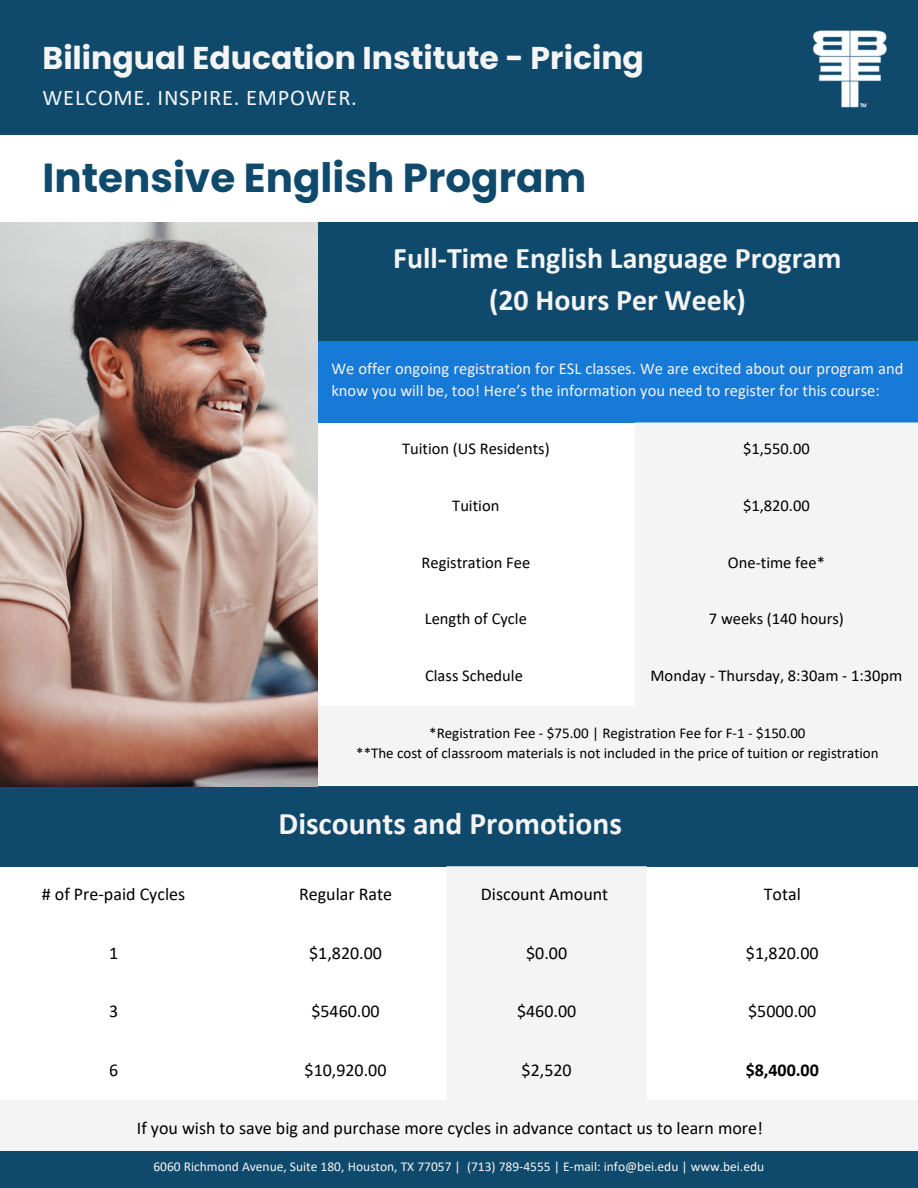
<style>
.page{position:relative;width:918px;height:1188px;background:#fff}
.page>*{position:absolute;margin:0;border:0;box-sizing:border-box;transform-origin:0 0}
.t1{font:700 40.5px "Poppins";color:#0f4a6c}
.t2{font:700 31.5px "Poppins";color:#f4f4f4}
.t3{font:700 31.5px "Calibri";color:#f4f4f4}
.t4{font:700 30px "Calibri";color:#f4f4f4}
.t5{font:22.5px "Calibri";letter-spacing:.035em;color:#f4f4f4}
.t6{font:18px "Calibri";color:#000}
.t7{font:700 18px "Calibri";color:#000}
.t8{font:16.5px "Calibri";color:#000}
.t9{font:16.5px/22.5px "Calibri";color:#f4f4f4}
.t10{font:15px "Calibri";color:#000}
.t11{font:13.5px "Calibri";color:#f4f4f4}
</style>
<div class="page">
<div style="left:0;top:0;width:918px;height:134px;background:#0f4a6c"></div>
<div style="left:317px;top:222px;width:601px;height:120px;background:#0f4a6c"></div>
<div style="left:317px;top:341px;width:601px;height:82px;background:#177ad6"></div>
<svg style="left:317px;top:423px;width:601px;height:362px;fill:#f4f4f4"></svg>
<div style="left:0;top:787px;width:918px;height:80px;background:#0f4a6c"></div>
<svg style="left:0;top:866px;width:918px;height:285px"></svg>
<div style="left:0;top:1151px;width:918px;height:37px;background:#0f4a6c"></div>
<img style="left:0;top:222px;width:317px;height:565px">
<img style="left:813px;top:30px;width:74px;height:78px">
<p class="t2" style="left:43px;top:36px;width:603px">Bilingual Education Institute - Pricing</p>
<p class="t5" style="left:43px;top:89px;width:316px">WELCOME. INSPIRE. EMPOWER.</p>
<p class="t1" style="left:43px;top:149px;width:545px">Intensive English Program</p>
<h2 class="t4" style="left:393px;top:246px;width:450px">Full-Time English Language Program</h2>
<h3 class="t4" style="left:489px;top:287px;width:258px">(20 Hours Per Week)</h3>
<p class="t9" style="left:331px;top:359px;width:573px">We offer ongoing registration for ESL classes. We are excited about our program and know you will be, too! Here’s the information you need to register for this course:</p>
<h1 class="t8" style="left:402px;top:442px;width:149px">Tuition (US Residents)</h1>
<p class="t8" style="left:743px;top:442px;width:68px">$1,550.00</p>
<p class="t8" style="left:452px;top:499px;width:49px">Tuition</p>
<p class="t8" style="left:743px;top:499px;width:68px">$1,820.00</p>
<p class="t8" style="left:422px;top:555px;width:110px">Registration Fee</p>
<p class="t8" style="left:728px;top:555px;width:98px">One-time fee*</p>
<p class="t8" style="left:425px;top:612px;width:104px">Length of Cycle</p>
<p class="t8" style="left:709px;top:612px;width:136px">7 weeks (140 hours)</p>
<p class="t8" style="left:425px;top:669px;width:99px">Class Schedule</p>
<p class="t8" style="left:651px;top:669px;width:253px">Monday - Thursday, 8:30am - 1:30pm</p>
<p class="t10" style="left:429px;top:726px;width:378px">*Registration Fee - $75.00 | Registration Fee for F-1 - $150.00</p>
<p class="t10" style="left:356px;top:747px;width:524px">**The cost of classroom materials is not included in the price of tuition or registration</p>
<p class="t3" style="left:278px;top:810px;width:345px">Discounts and Promotions</p>
<p class="t6" style="left:42px;top:887px;width:145px"># of Pre-paid Cycles</p>
<p class="t6" style="left:299px;top:887px;width:95px">Regular Rate</p>
<p class="t6" style="left:481px;top:887px;width:129px">Discount Amount</p>
<p class="t6" style="left:764px;top:887px;width:39px">Total</p>
<p class="t6" style="left:109px;top:945px;width:11px">1</p>
<p class="t6" style="left:309px;top:945px;width:74px">$1,820.00</p>
<p class="t6" style="left:526px;top:945px;width:42px">$0.00</p>
<p class="t6" style="left:746px;top:945px;width:74px">$1,820.00</p>
<p class="t6" style="left:109px;top:1004px;width:11px">3</p>
<p class="t6" style="left:311px;top:1004px;width:70px">$5460.00</p>
<p class="t6" style="left:517px;top:1004px;width:61px">$460.00</p>
<p class="t6" style="left:748px;top:1004px;width:70px">$5000.00</p>
<p class="t6" style="left:109px;top:1062px;width:11px">6</p>
<p class="t6" style="left:305px;top:1062px;width:83px">$10,920.00</p>
<p class="t6" style="left:522px;top:1062px;width:52px">$2,520</p>
<p class="t7" style="left:746px;top:1062px;width:75px">$8,400.00</p>
<p class="t6" style="left:137px;top:1121px;width:628px">If you wish to save big and purchase more cycles in advance contact us to learn more!</p>
<p class="t11" style="left:153px;top:1161px;width:612px">6060 Richmond Avenue, Suite 180, Houston, TX 77057 | (713) 789-4555 | E-mail: info@bei.edu | www.bei.edu</p>
</div>
